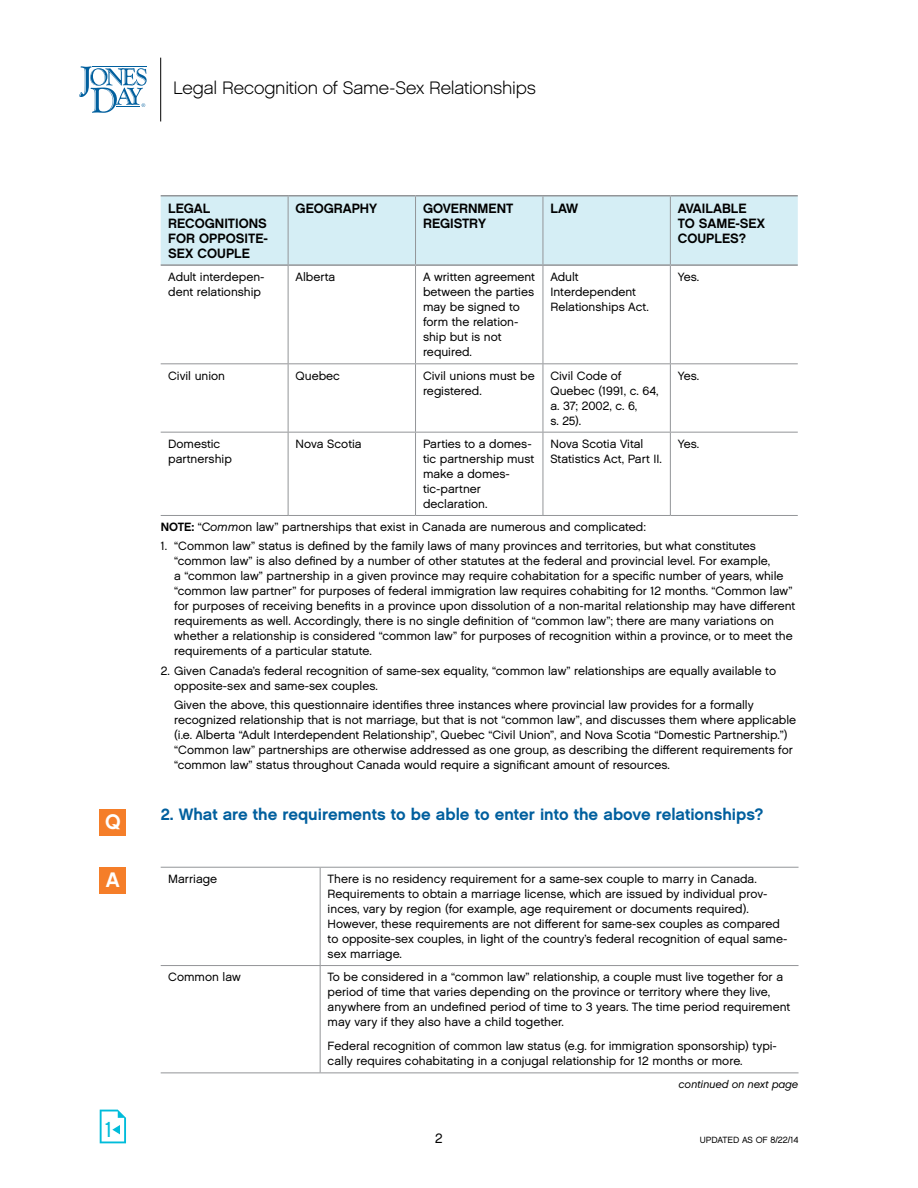
<style>
.page{position:relative;width:918px;height:1188px;background:#fff}
.page>*{position:absolute;margin:0;border:0;box-sizing:border-box;transform-origin:0 0}
.t1{font:21.75px "Chalet London Nineteen Sixty";color:#00bcda}
.t2{font:21px "Chalet New York Nineteen Sixty";color:#fff}
.t3{font:18px "Chalet English Channel";letter-spacing:-.01em;color:#000}
.t4{font:16.5px "Chalet New York Nineteen Sixty";color:#005f9e}
.TBL_HEAD_B{font:13.5px/15px "Chalet New York Nineteen Sixty";color:#000}
.t5{font:13.5px "Chalet London Nineteen Sixty";color:#000}
.Asterisk_Note_Below{font:12px/15px "Chalet London Nineteen Sixty";color:#000}
.TBL_BC{font:12px/15px "Chalet London Nineteen Sixty";color:#000}
.TBL_Continued{font:10.8px "Chalet Oblique London";color:#000}
.t6{font:9px "Chalet London Nineteen Sixty";color:#000}
.s1{font-family:"Chalet New York Nineteen Sixty"}
.s2{font-family:"Chalet Oblique London"}
</style>
<div class="page">
<div style="left:161px;top:196px;width:637px;height:68px;background:#d5eef5"></div>
<hr style="left:415px;top:196px;width:1px;height:68px;background:#939598">
<hr style="left:543px;top:196px;width:1px;height:68px;background:#939598">
<hr style="left:415px;top:266px;width:1px;height:97px;background:#939598">
<hr style="left:543px;top:266px;width:1px;height:97px;background:#939598">
<hr style="left:161px;top:363px;width:127px;height:1px;background:#939598">
<hr style="left:288px;top:363px;width:128px;height:1px;background:#939598">
<hr style="left:416px;top:363px;width:127px;height:1px;background:#939598">
<hr style="left:415px;top:364px;width:1px;height:68px;background:#939598">
<hr style="left:543px;top:363px;width:127px;height:1px;background:#939598">
<hr style="left:543px;top:364px;width:1px;height:68px;background:#939598">
<hr style="left:670px;top:363px;width:128px;height:1px;background:#939598">
<hr style="left:161px;top:432px;width:127px;height:1px;background:#939598">
<hr style="left:288px;top:432px;width:128px;height:1px;background:#939598">
<hr style="left:416px;top:432px;width:127px;height:1px;background:#939598">
<hr style="left:415px;top:433px;width:1px;height:82px;background:#939598">
<hr style="left:543px;top:432px;width:127px;height:1px;background:#939598">
<hr style="left:543px;top:433px;width:1px;height:82px;background:#939598">
<hr style="left:670px;top:432px;width:128px;height:1px;background:#939598">
<hr style="left:288px;top:266px;width:1px;height:97px;background:#939598">
<hr style="left:288px;top:364px;width:1px;height:68px;background:#939598">
<hr style="left:288px;top:433px;width:1px;height:82px;background:#939598">
<hr style="left:670px;top:266px;width:1px;height:97px;background:#939598">
<hr style="left:670px;top:364px;width:1px;height:68px;background:#939598">
<hr style="left:670px;top:433px;width:1px;height:82px;background:#939598">
<hr style="left:288px;top:195px;width:128px;height:1px;background:#939598">
<hr style="left:416px;top:195px;width:127px;height:1px;background:#939598">
<hr style="left:543px;top:195px;width:127px;height:1px;background:#939598">
<hr style="left:288px;top:264px;width:128px;height:2px;background:#939598">
<hr style="left:416px;top:264px;width:127px;height:2px;background:#939598">
<hr style="left:543px;top:264px;width:127px;height:2px;background:#939598">
<hr style="left:161px;top:195px;width:127px;height:1px;background:#939598">
<hr style="left:161px;top:264px;width:127px;height:2px;background:#939598">
<hr style="left:288px;top:196px;width:1px;height:68px;background:#939598">
<hr style="left:670px;top:195px;width:128px;height:1px;background:#939598">
<hr style="left:670px;top:264px;width:128px;height:2px;background:#939598">
<hr style="left:670px;top:196px;width:1px;height:68px;background:#939598">
<hr style="left:161px;top:515px;width:127px;height:1px;background:#939598">
<hr style="left:288px;top:515px;width:128px;height:1px;background:#939598">
<hr style="left:416px;top:515px;width:127px;height:1px;background:#939598">
<hr style="left:543px;top:515px;width:127px;height:1px;background:#939598">
<hr style="left:670px;top:515px;width:128px;height:1px;background:#939598">
<hr style="left:161px;top:965px;width:159px;height:1px;background:#939598">
<hr style="left:320px;top:965px;width:479px;height:1px;background:#939598">
<hr style="left:161px;top:867px;width:159px;height:1px;background:#939598">
<hr style="left:320px;top:867px;width:479px;height:1px;background:#939598">
<hr style="left:320px;top:868px;width:1px;height:97px;background:#939598">
<hr style="left:320px;top:966px;width:1px;height:107px;background:#939598">
<hr style="left:161px;top:1073px;width:159px;height:1px;background:#939598">
<hr style="left:320px;top:1073px;width:479px;height:1px;background:#939598">
<div style="left:100px;top:809px;width:26px;height:26px;background:#f57e29"></div>
<div style="left:100px;top:867px;width:26px;height:26px;background:#f57e29"></div>
<svg style="left:100px;top:1110px;width:26px;height:33px"></svg>
<hr style="left:160px;top:58px;width:1px;height:63px;background:#000">
<svg style="left:79px;top:66px;width:68px;height:47px"></svg>
<p class="t3" style="left:173px;top:77px;width:364px">Legal Recognition of Same-Sex Relationships</p>
<p class="t2" style="left:105px;top:809px;width:17px">Q</p>
<p class="t2" style="left:106px;top:867px;width:16px">A</p>
<p class="t1" style="left:105px;top:1116px;width:9px">1</p>
<p class="TBL_HEAD_B" style="left:168px;top:200px;width:101px">LEGAL<br>RECOGNITIONS<br>FOR OPPOSITE-<br>SEX COUPLE</p>
<p class="TBL_HEAD_B" style="left:296px;top:200px;width:83px">GEOGRAPHY</p>
<p class="TBL_HEAD_B" style="left:423px;top:200px;width:92px">GOVERNMENT<br>REGISTRY</p>
<p class="TBL_HEAD_B" style="left:550px;top:200px;width:29px">LAW</p>
<p class="TBL_HEAD_B" style="left:678px;top:200px;width:89px">AVAILABLE<br>TO SAME-SEX<br>COUPLES?</p>
<p class="TBL_BC" style="left:168px;top:270px;width:98px">Adult interdepen&shy;dent relationship</p>
<p class="TBL_BC" style="left:296px;top:270px;width:41px">Alberta</p>
<p class="TBL_BC" style="left:423px;top:270px;width:114px">A written agreement between the parties may be signed to form the relation&shy;ship but is not required.</p>
<p class="TBL_BC" style="left:550px;top:270px;width:100px">Adult<br>Interdependent<br>Relationships Act.</p>
<p class="TBL_BC" style="left:678px;top:270px;width:23px">Yes.</p>
<p class="TBL_BC" style="left:168px;top:368px;width:59px">Civil union</p>
<p class="TBL_BC" style="left:296px;top:368px;width:46px">Quebec</p>
<p class="TBL_BC" style="left:423px;top:368px;width:113px">Civil unions must be registered.</p>
<p class="TBL_BC" style="left:550px;top:368px;width:109px">Civil Code of<br>Quebec (1991, c. 64, a. 37; 2002, c. 6,<br>s. 25).</p>
<p class="TBL_BC" style="left:678px;top:368px;width:23px">Yes.</p>
<p class="TBL_BC" style="left:168px;top:436px;width:65px">Domestic partnership</p>
<p class="TBL_BC" style="left:296px;top:436px;width:68px">Nova Scotia</p>
<p class="TBL_BC" style="left:423px;top:436px;width:113px">Parties to a domes&shy;tic partnership must make a domes&shy;tic-partner declaration.</p>
<p class="TBL_BC" style="left:550px;top:436px;width:113px">Nova Scotia Vital<br>Statistics Act, Part II.</p>
<p class="TBL_BC" style="left:678px;top:436px;width:23px">Yes.</p>
<p class="Asterisk_Note_Below" style="left:161px;top:519px;width:487px"><span class="s1">NOTE:</span> “C<span class="s2">omm</span>on law” partnerships that exist in Canada are numerous and complicated:</p>
<p class="Asterisk_Note_Below" style="left:174px;top:539px;width:623px;text-indent:-14px">1. “Common law” status is defined by the family laws of many provinces and territories, but what constitutes “common law” is also defined by a number of other statutes at the federal and provincial level. For example,<br>a “common law” partnership in a given province may require cohabitation for a specific number of years, while “common law partner” for purposes of federal immigration law requires cohabiting for 12 months. “Common law” for purposes of receiving benefits in a province upon dissolution of a non-marital relationship may have different requirements as well. Accordingly, there is no single definition of “common law”; there are many variations on whether a relationship is considered “common law” for purposes of recognition within a province, or to meet the requirements of a particular statute.</p>
<p class="Asterisk_Note_Below" style="left:174px;top:663px;width:603px;text-indent:-14px">2. Given Canada’s federal recognition of same-sex equality, “common law” relationships are equally available to opposite-sex and same-sex couples.</p>
<p class="Asterisk_Note_Below" style="left:174px;top:698px;width:624px">Given the above, this questionnaire identifies three instances where provincial law provides for a formally recognized relationship that is not marriage, but that is not “common law”, and discusses them where applicable (i.e. Alberta “Adult Interdependent Relationship”, Quebec “Civil Union”, and Nova Scotia “Domestic Partnership.”) “Common law” partnerships are otherwise addressed as one group, as describing the different requirements for “common law” status throughout Canada would require a significant amount of resources.</p>
<p class="t4" style="left:161px;top:805px;width:604px">2. What are the requirements to be able to enter into the above relationships?</p>
<p class="TBL_BC" style="left:168px;top:871px;width:51px">Marriage</p>
<p class="TBL_BC" style="left:328px;top:871px;width:461px">There is no residency requirement for a same-sex couple to marry in Canada.<br>Requirements to obtain a marriage license, which are issued by individual prov&shy;inces, vary by region (for example, age requirement or documents required).<br>However, these requirements are not different for same-sex couples as compared to opposite-sex couples, in light of the country’s federal recognition of equal same&shy;sex marriage.</p>
<p class="TBL_BC" style="left:168px;top:970px;width:74px">Common law</p>
<p class="TBL_BC" style="left:328px;top:970px;width:464px">To be considered in a “common law” relationship, a couple must live together for a period of time that varies depending on the province or territory where they live, anywhere from an undefined period of time to 3 years. The time period requirement may vary if they also have a child together.</p>
<p class="TBL_BC" style="left:328px;top:1039px;width:451px">Federal recognition of common law status (e.g. for immigration sponsorship) typi&shy;cally requires cohabitating in a conjugal relationship for 12 months or more.</p>
<p class="TBL_Continued" style="left:679px;top:1078px;width:121px">continued on next page</p>
<p class="t5" style="left:435px;top:1130px;width:9px">2</p>
<p class="t6" style="left:700px;top:1135px;width:100px">UPDATED AS OF 8/22/14</p>
</div>
